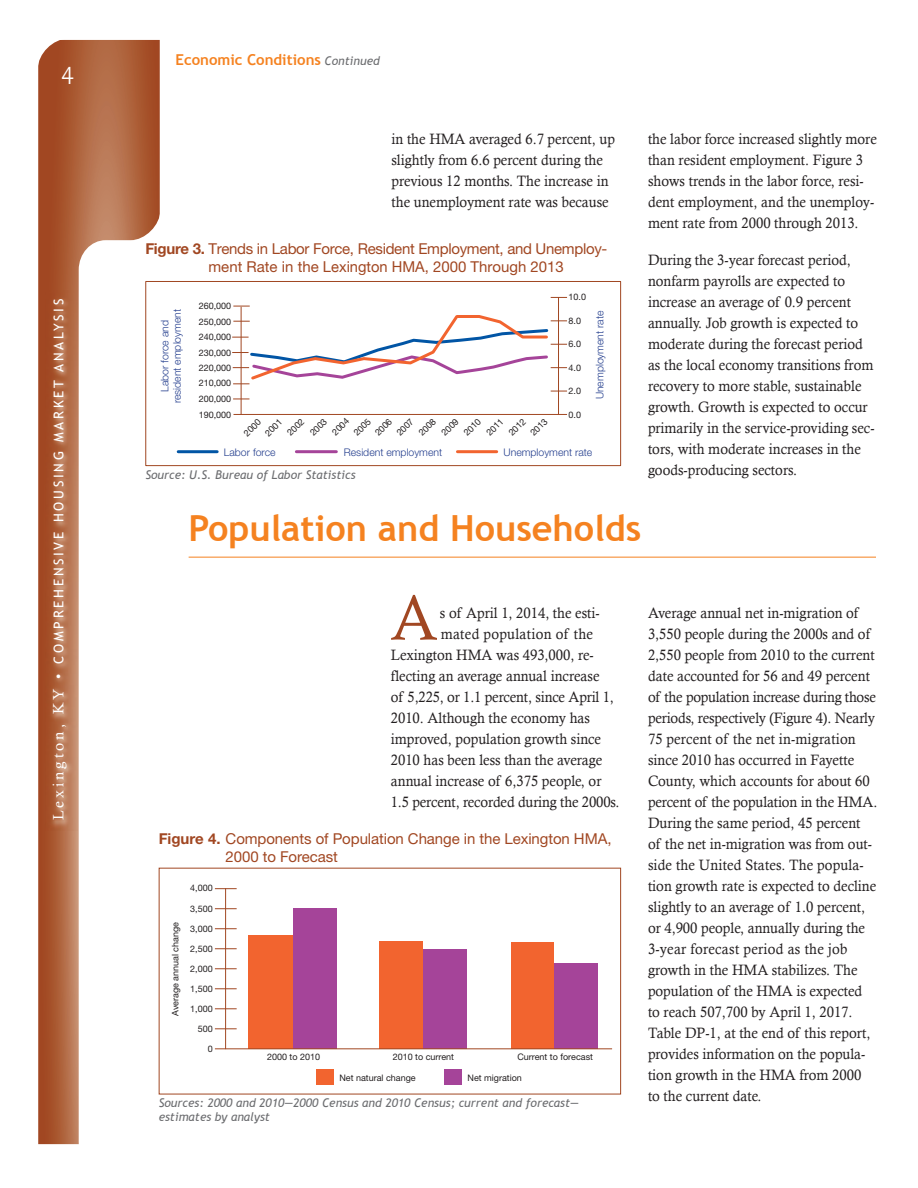
<style>
.page{position:relative;width:918px;height:1188px;background:#fff}
.page>*{position:absolute;margin:0;border:0;box-sizing:border-box;transform-origin:0 0}
.body_text{font:63.75px "Calisto";color:#a14722;scale:.95 1}
.level1{font:700 36px "Trebuchet MS";color:#f58220}
.t1{font:300 27px "Rotis Sans Serif";color:#fff}
.body_text-2{font:15px/21px "Calisto";color:#231f20;scale:.95 1}
.Table_Title{font:15px/18px "Helvetica Neue";letter-spacing:-.005em;color:#a14722}
.t2{font:700 15px "Trebuchet MS";color:#f58220}
.body_text-3{font:15px "Calisto";letter-spacing:.02em;color:#231f20;scale:.95 1}
.t3{font:13.5px "Trebuchet MS";letter-spacing:.2em;color:#fff}
.t4{font:italic 12px/13.5px "Trebuchet MS";color:#6c6d70}
.t5{font:300 10.5px "Helvetica Neue";color:#253f8e}
.Table2_numbers{font:9px "Helvetica Neue";color:#231f20}
.s1{font-family:"Calisto";font-size:15px}
.s2{font-weight:400;font-style:italic;font-size:12px;color:#6c6d70}
.s3{font-weight:700}
.s4{font-style:inherit}
</style>
<div class="page">
<svg style="left:38px;top:40px;width:122px;height:1104px;background:#af633f"></svg>
<svg style="left:79px;top:240px;width:106px;height:904px"></svg>
<svg style="left:38px;top:39px;width:30px;height:30px"></svg>
<svg style="left:130px;top:210px;width:36px;height:36px"></svg>
<img style="left:46px;top:290px;width:31px;height:540px">
<hr style="left:189px;top:557px;width:687px;height:1px;background:#f58220">
<div style="left:293px;top:908px;width:43px;height:141px;background:#a54499"></div>
<div style="left:249px;top:936px;width:44px;height:113px;background:#f2642f"></div>
<div style="left:423px;top:949px;width:44px;height:100px;background:#a54499"></div>
<div style="left:379px;top:941px;width:44px;height:108px;background:#f2642f"></div>
<div style="left:554px;top:963px;width:44px;height:86px;background:#a54499"></div>
<div style="left:511px;top:942px;width:43px;height:107px;background:#f2642f"></div>
<hr style="left:225px;top:888px;width:1px;height:161px;background:#a14722">
<svg style="left:215px;top:948px;width:22px;height:1px"></svg>
<svg style="left:215px;top:908px;width:22px;height:1px"></svg>
<svg style="left:215px;top:888px;width:22px;height:1px"></svg>
<svg style="left:215px;top:968px;width:22px;height:1px"></svg>
<svg style="left:215px;top:928px;width:22px;height:1px"></svg>
<svg style="left:215px;top:988px;width:22px;height:1px"></svg>
<svg style="left:215px;top:1008px;width:22px;height:1px"></svg>
<svg style="left:215px;top:1028px;width:22px;height:1px"></svg>
<div style="left:444px;top:1070px;width:18px;height:15px;background:#a54499"></div>
<div style="left:316px;top:1070px;width:18px;height:15px;background:#f2642f"></div>
<hr style="left:215px;top:1048px;width:397px;height:1px;background:#a14722">
<div style="left:145px;top:281px;width:476px;height:185px;border:1px solid #a14722"></div>
<hr style="left:296px;top:450px;width:40px;height:3px;background:#a54499">
<hr style="left:178px;top:450px;width:39px;height:3px;background:#0155a5">
<hr style="left:457px;top:450px;width:40px;height:3px;background:#f2642f">
<hr style="left:234px;top:414px;width:333px;height:1px;background:#a14722">
<hr style="left:241px;top:307px;width:1px;height:107px;background:#a14722">
<hr style="left:558px;top:297px;width:1px;height:117px;background:#a14722">
<svg style="left:233px;top:306px;width:17px;height:1px"></svg>
<svg style="left:551px;top:297px;width:16px;height:1px"></svg>
<svg style="left:233px;top:399px;width:16px;height:1px"></svg>
<svg style="left:551px;top:391px;width:16px;height:1px"></svg>
<svg style="left:232px;top:314px;width:335px;height:70px"></svg>
<h3 class="t1" style="left:61px;top:60px;width:14px">4</h3>
<p class="t3" style="left:51px;top:820px;width:523px;rotate:-90deg"><span class="s1">Lexington, KY •</span> COMPREHENSIVE HOUSING MARKET ANALYSIS</p>
<p class="t2" style="left:176px;top:50px;width:206px">Economic Conditions <span class="s2">Continued</span></p>
<p class="body_text-2" style="left:392px;top:128px;width:237px">in the HMA averaged 6.7 percent, up slightly from 6.6 percent during the previous 12 months. The increase in the unemployment rate was because</p>
<p class="Table_Title" style="left:209px;top:239px;width:400px;text-indent:-63px"><span class="s3">Figure 3.</span> Trends in Labor Force, Resident Employment, and Unemploy&shy;ment Rate in the <span class="s4">Lexington HMA,</span> 2000 Through 2013</p>
<p class="Table2_numbers" style="left:199px;top:301px;width:34px">260,000</p>
<p class="Table2_numbers" style="left:199px;top:316px;width:34px">250,000</p>
<p class="Table2_numbers" style="left:199px;top:332px;width:34px">240,000</p>
<p class="Table2_numbers" style="left:199px;top:347px;width:34px">230,000</p>
<p class="Table2_numbers" style="left:199px;top:362px;width:34px">220,000</p>
<p class="Table2_numbers" style="left:199px;top:378px;width:34px">210,000</p>
<p class="Table2_numbers" style="left:199px;top:393px;width:34px">200,000</p>
<p class="Table2_numbers" style="left:199px;top:410px;width:34px">190,000</p>
<p class="Table2_numbers" style="left:568px;top:292px;width:19px">10.0</p>
<p class="Table2_numbers" style="left:568px;top:315px;width:14px">8.0</p>
<p class="Table2_numbers" style="left:568px;top:339px;width:14px">6.0</p>
<p class="Table2_numbers" style="left:568px;top:362px;width:14px">4.0</p>
<p class="Table2_numbers" style="left:568px;top:386px;width:14px">2.0</p>
<p class="Table2_numbers" style="left:568px;top:409px;width:14px">0.0</p>
<p class="t5" style="left:158px;top:392px;width:73px;rotate:-90deg">Labor force and</p>
<p class="t5" style="left:171px;top:403px;width:96px;rotate:-90deg">resident employment</p>
<p class="t5" style="left:593px;top:399px;width:90px;rotate:-90deg">Unemployment rate</p>
<p class="Table2_numbers" style="left:242px;top:431px;width:22px;rotate:-45deg">2000</p>
<p class="Table2_numbers" style="left:285px;top:430px;width:22px;rotate:-45deg">2002</p>
<p class="Table2_numbers" style="left:330px;top:430px;width:22px;rotate:-45deg">2004</p>
<p class="t5" style="left:224px;top:445px;width:53px">Labor force</p>
<p class="t5" style="left:344px;top:445px;width:100px">Resident employment</p>
<p class="t5" style="left:504px;top:445px;width:90px">Unemployment rate</p>
<p class="Table2_numbers" style="left:263px;top:431px;width:22px;rotate:-45deg">2001</p>
<p class="Table2_numbers" style="left:308px;top:430px;width:22px;rotate:-45deg">2003</p>
<p class="Table2_numbers" style="left:351px;top:430px;width:22px;rotate:-45deg">2005</p>
<p class="Table2_numbers" style="left:373px;top:430px;width:22px;rotate:-45deg">2006</p>
<p class="Table2_numbers" style="left:394px;top:430px;width:22px;rotate:-45deg">2007</p>
<p class="Table2_numbers" style="left:416px;top:430px;width:22px;rotate:-45deg">2008</p>
<p class="Table2_numbers" style="left:439px;top:430px;width:22px;rotate:-45deg">2009</p>
<p class="Table2_numbers" style="left:461px;top:430px;width:22px;rotate:-45deg">2010</p>
<p class="Table2_numbers" style="left:484px;top:430px;width:22px;rotate:-45deg">2011</p>
<p class="Table2_numbers" style="left:506px;top:430px;width:22px;rotate:-45deg">2012</p>
<p class="Table2_numbers" style="left:528px;top:430px;width:22px;rotate:-45deg">2013</p>
<p class="t4" style="left:145px;top:468px;width:212px">Source: U.S. Bureau of Labor Statistics</p>
<p class="body_text-2" style="left:648px;top:128px;width:242px">the labor force increased slightly more than resident employment. Figure 3 shows trends in the labor force, resi&shy;dent employment, and the unemploy&shy;ment rate from 2000 through 2013.</p>
<p class="body_text-2" style="left:648px;top:250px;width:240px">During the 3-year forecast period, nonfarm payrolls are expected to increase an average of 0.9 percent annually. Job growth is expected to moderate during the forecast period as the local economy transitions from recovery to more stable, sustainable growth. Growth is expected to occur primarily in the service-providing sec&shy;tors, with moderate increases in the goods-producing sectors.</p>
<p class="level1" style="left:189px;top:506px;width:454px">Population and Households</p>
<p class="body_text" style="left:391px;top:581px;width:51px">A</p>
<p class="body_text-2" style="left:440px;top:603px;width:170px">s of April 1, 2014, the esti-</p>
<p class="body_text-3" style="left:441px;top:626px;width:162px">mated population of the</p>
<p class="body_text-2" style="left:391px;top:645px;width:215px">Lexington HMA was 493,000, re-</p>
<p class="body_text-2" style="left:391px;top:666px;width:221px">flecting an average annual increase</p>
<p class="body_text-2" style="left:391px;top:687px;width:236px">of 5,225, or 1.1 percent, since April 1,</p>
<p class="body_text-2" style="left:391px;top:708px;width:211px">2010. Although the economy has</p>
<p class="body_text-2" style="left:391px;top:729px;width:223px">improved, population growth since</p>
<p class="body_text-2" style="left:391px;top:750px;width:224px">2010 has been less than the average</p>
<p class="body_text-2" style="left:391px;top:771px;width:223px">annual increase of 6,375 people, or</p>
<p class="body_text-2" style="left:391px;top:792px;width:242px">1.5 percent, recorded during the 2000s.</p>
<p class="Table_Title" style="left:226px;top:829px;width:387px;text-indent:-67px"><span class="s3">Figure 4.</span> Components of Population Change in the Lexington HMA,<br>2000 to Forecast</p>
<p class="Table2_numbers" style="left:170px;top:1016px;width:96px;rotate:-90deg">Average annual change</p>
<p class="Table2_numbers" style="left:190px;top:883px;width:24px">4,000</p>
<p class="Table2_numbers" style="left:190px;top:903px;width:24px">3,500</p>
<p class="Table2_numbers" style="left:190px;top:923px;width:24px">3,000</p>
<p class="Table2_numbers" style="left:190px;top:943px;width:24px">2,500</p>
<p class="Table2_numbers" style="left:190px;top:963px;width:24px">2,000</p>
<p class="Table2_numbers" style="left:190px;top:983px;width:24px">1,500</p>
<p class="Table2_numbers" style="left:190px;top:1003px;width:24px">1,000</p>
<p class="Table2_numbers" style="left:198px;top:1023px;width:17px">500</p>
<p class="Table2_numbers" style="left:208px;top:1043px;width:7px">0</p>
<p class="Table2_numbers" style="left:267px;top:1051px;width:55px">2000 to 2010</p>
<p class="Table2_numbers" style="left:393px;top:1051px;width:63px">2010 to current</p>
<p class="Table2_numbers" style="left:517px;top:1051px;width:77px">Current to forecast</p>
<p class="Table2_numbers" style="left:339px;top:1072px;width:78px">Net natural change</p>
<p class="Table2_numbers" style="left:468px;top:1072px;width:56px">Net migration</p>
<p class="t4" style="left:159px;top:1096px;width:422px">Sources: 2000 and 2010—2000 Census and 2010 Census; current and forecast— estimates by analyst</p>
<p class="body_text-2" style="left:648px;top:603px;width:243px">Average annual net in-migration of 3,550 people during the 2000s and of 2,550 people from 2010 to the current date accounted for 56 and 49 percent of the population increase during those periods, respectively (Figure 4). Nearly 75 percent of the net in-migration since 2010 has occurred in Fayette County, which accounts for about 60 percent of the population in the HMA.<br>During the same period, 45 percent<br>of the net in-migration was from out&shy;side the United States. The popula&shy;tion growth rate is expected to decline slightly to an average of 1.0 percent, or 4,900 people, annually during the 3-year forecast period as the job growth in the HMA stabilizes. The population of the HMA is expected to reach 507,700 by April 1, 2017.<br>Table DP-1, at the end of this report, provides information on the popula&shy;tion growth in the HMA from 2000<br>to the current date.</p>
</div>
